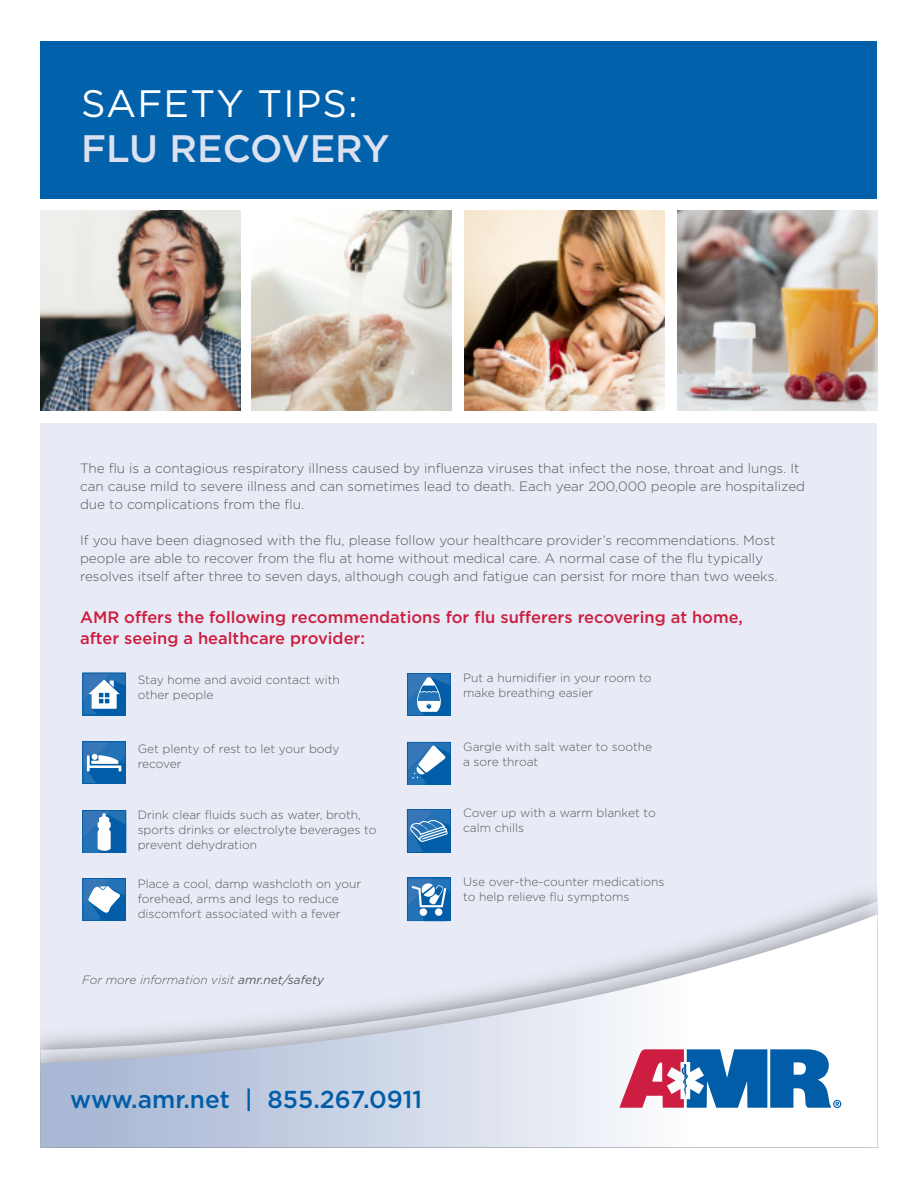
<style>
.page{position:relative;width:918px;height:1188px;background:#fff}
.page>*{position:absolute;margin:0;border:0;box-sizing:border-box;transform-origin:0 0}
.t1{font:38.25px/45.9px "Gotham";letter-spacing:.03em;color:#fff}
.t2{font:500 24.45px "Gotham";color:#015da7}
.t3{font:500 16.5px/21px "Gotham";color:#cd1d40}
.t4{font:300 13.5px/18px "Gotham";color:#57585a}
.t5{font:300 12px/15px "Gotham";color:#57585a}
.t6{font:italic 300 12px "Gotham";color:#57585a}
.s1{font-weight:500;color:#dbe1f0}
.s2{font-weight:400}
</style>
<div class="page">
<div style="left:40px;top:42px;width:838px;height:157px;background:#0161aa"></div>
<div style="left:40px;top:423px;width:838px;height:725px;background:#e8ebf5"></div>
<img style="left:800px;top:884px;width:78px;height:30px">
<svg style="left:40px;top:914px;width:838px;height:234px"></svg>
<svg style="left:619px;top:1049px;width:222px;height:59px;background:#6e7fad"></svg>
<img style="left:40px;top:210px;width:200px;height:200px">
<img style="left:465px;top:210px;width:200px;height:200px">
<img style="left:252px;top:210px;width:200px;height:200px">
<img style="left:678px;top:210px;width:200px;height:200px">
<svg style="left:82px;top:673px;width:44px;height:42px;background:#5a94c6"></svg>
<svg style="left:82px;top:741px;width:44px;height:43px;background:#3d81bc"></svg>
<svg style="left:82px;top:810px;width:44px;height:43px;background:#4b8bc1"></svg>
<svg style="left:82px;top:878px;width:44px;height:43px;background:#5692c5"></svg>
<svg style="left:407px;top:673px;width:44px;height:43px;background:#4083bd"></svg>
<svg style="left:407px;top:742px;width:44px;height:43px;background:#4989c0"></svg>
<svg style="left:407px;top:809px;width:44px;height:44px;background:#337bb9"></svg>
<svg style="left:407px;top:878px;width:44px;height:43px;background:#4989c0"></svg>
<p class="t1" style="left:81px;top:79px;width:310px">SAFETY TIPS:<br><span class="s1">FLU RECOVERY</span></p>
<p class="t4" style="left:80px;top:459px;width:727px">The flu is a contagious respiratory illness caused by influenza viruses that infect the nose, throat and lungs. It can cause mild to severe illness and can sometimes lead to death. Each year 200,000 people are hospitalized due to complications from the flu.</p>
<p class="t4" style="left:80px;top:531px;width:699px">If you have been diagnosed with the flu, please follow your healthcare provider’s recommendations. Most people are able to recover from the flu at home without medical care. A normal case of the flu typically resolves itself after three to seven days, although cough and fatigue can persist for more than two weeks.</p>
<p class="t3" style="left:80px;top:606px;width:665px">AMR offers the following recommendations for flu sufferers recovering at home, after seeing a healthcare provider:</p>
<p class="t5" style="left:463px;top:670px;width:190px">Put a humidifier in your room to make breathing easier</p>
<p class="t5" style="left:138px;top:672px;width:204px">Stay home and avoid contact with other people</p>
<p class="t5" style="left:138px;top:741px;width:203px">Get plenty of rest to let your body recover</p>
<p class="t5" style="left:138px;top:807px;width:240px">Drink clear fluids such as water, broth, sports drinks or electrolyte beverages to prevent dehydration</p>
<p class="t5" style="left:138px;top:876px;width:225px">Place a cool, damp washcloth on your forehead, arms and legs to reduce discomfort associated with a fever</p>
<p class="t6" style="left:82px;top:972px;width:243px">For more information visit <span class="s2">amr.net/safety</span></p>
<p class="t2" style="left:70px;top:1083px;width:353px">www.amr.net | 855.267.0911</p>
<p class="t5" style="left:463px;top:739px;width:191px">Gargle with salt water to soothe a sore throat</p>
<p class="t5" style="left:463px;top:805px;width:194px">Cover up with a warm blanket to calm chills</p>
<p class="t5" style="left:463px;top:874px;width:203px">Use over-the-counter medications to help relieve flu symptoms</p>
</div>
